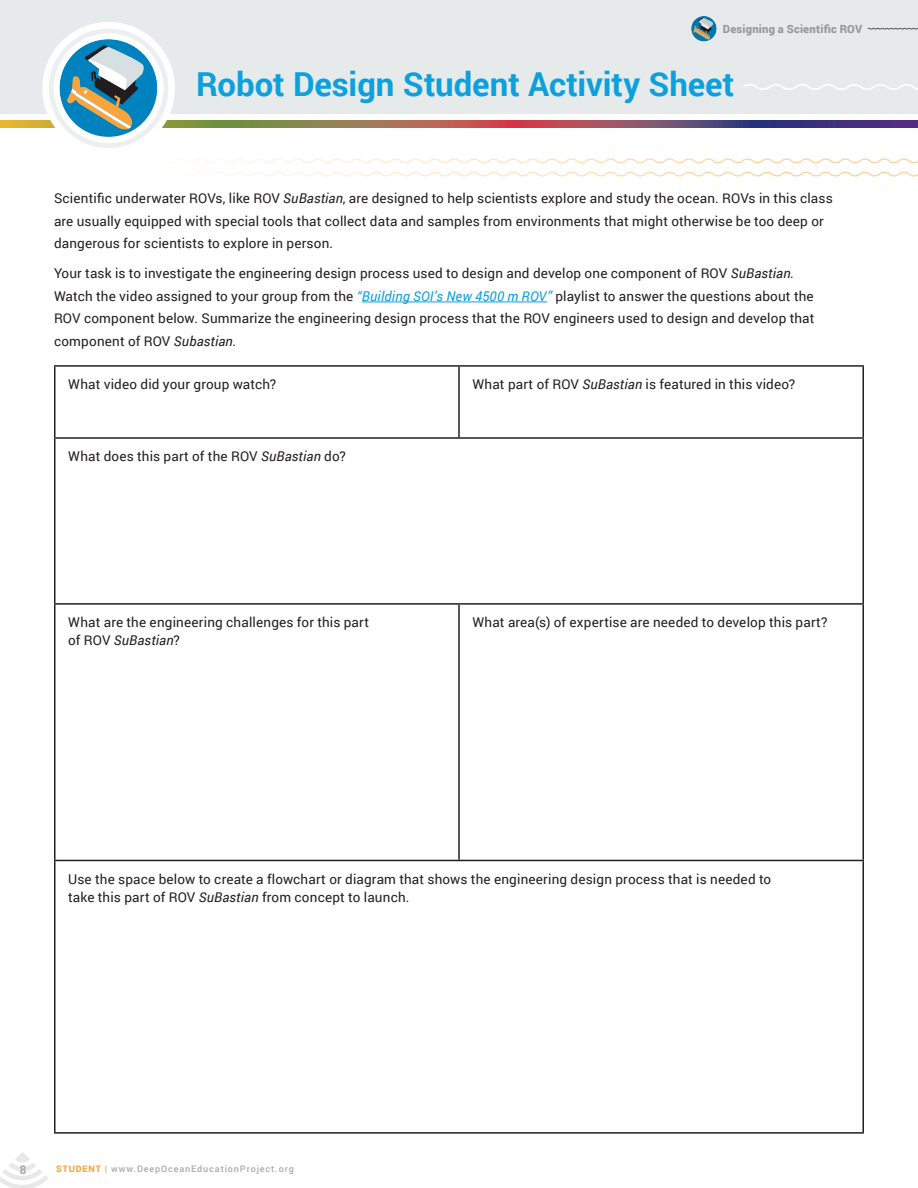
<style>
.page{position:relative;width:918px;height:1188px;background:#fff}
.page>*{position:absolute;margin:0;border:0;box-sizing:border-box;transform-origin:0 0}
.t1{font:700 33px "Roboto";letter-spacing:-.005em;color:#0ca0dc}
.t2{font:13.5px/22.5px "Roboto";letter-spacing:.01em;color:#231f20}
.t3{font:700 12px "Roboto Slab";color:#a8a9ad}
.Body_copy{font:900 11.25px "Roboto";letter-spacing:.02em;color:#97999c}
.t4{font:500 9px "Roboto";letter-spacing:.1em;color:#a8a9ad}
.s1{font-style:italic}
.s2{font-style:italic;color:#0ca0dc}
.s3{font-weight:900;color:#faa63b}
</style>
<div class="page">
<svg style="left:0;top:120px;width:918px;height:8px;background:#87605d"></svg>
<div style="left:0;top:0;width:918px;height:114px;background:#e6eaeb"></div>
<svg style="left:743px;top:84px;width:175px;height:6px"></svg>
<div style="left:42px;top:22px;width:133px;height:133px;background:#fff;border-radius:50%"></div>
<svg style="left:51px;top:31px;width:115px;height:115px"></svg>
<div style="left:49px;top:29px;width:119px;height:119px;border:5px solid #eceff0;border-radius:50%"></div>
<svg style="left:60px;top:39px;width:97px;height:98px"></svg>
<svg style="left:0;top:1152px;width:49px;height:36px"></svg>
<svg style="left:867px;top:28px;width:51px;height:2px"></svg>
<svg style="left:691px;top:16px;width:26px;height:25px"></svg>
<hr style="left:54px;top:365px;width:405px;height:2px;background:#231f20">
<hr style="left:54px;top:367px;width:2px;height:70px;background:#231f20">
<hr style="left:459px;top:365px;width:405px;height:2px;background:#231f20">
<hr style="left:458px;top:367px;width:2px;height:70px;background:#231f20">
<hr style="left:862px;top:367px;width:2px;height:70px;background:#231f20">
<hr style="left:54px;top:437px;width:405px;height:2px;background:#231f20">
<hr style="left:54px;top:439px;width:2px;height:164px;background:#231f20">
<hr style="left:459px;top:437px;width:405px;height:2px;background:#231f20">
<hr style="left:862px;top:439px;width:2px;height:164px;background:#231f20">
<hr style="left:54px;top:603px;width:405px;height:2px;background:#231f20">
<hr style="left:54px;top:605px;width:2px;height:255px;background:#231f20">
<hr style="left:459px;top:603px;width:405px;height:2px;background:#231f20">
<hr style="left:458px;top:605px;width:2px;height:255px;background:#231f20">
<hr style="left:862px;top:605px;width:2px;height:255px;background:#231f20">
<hr style="left:54px;top:860px;width:405px;height:1px;background:#231f20">
<hr style="left:54px;top:861px;width:2px;height:271px;background:#231f20">
<hr style="left:459px;top:860px;width:405px;height:1px;background:#231f20">
<hr style="left:862px;top:861px;width:2px;height:271px;background:#231f20">
<hr style="left:54px;top:1132px;width:405px;height:2px;background:#231f20">
<hr style="left:459px;top:1132px;width:405px;height:2px;background:#231f20">
<svg style="left:188px;top:158px;width:730px;height:19px"></svg>
<hr style="left:362px;top:302px;width:185px;height:1px;background:#0ca0dc">
<p class="Body_copy" style="left:723px;top:21px;width:141px">Designing a Scientific ROV</p>
<p class="t1" style="left:196px;top:61px;width:540px">Robot Design Student Activity Sheet</p>
<p class="t2" style="left:54px;top:187px;width:780px">Scientific underwater ROVs, like ROV <span class="s1">SuBastian</span>, are designed to help scientists explore and study the ocean. ROVs in this class are usually equipped with special tools that collect data and samples from environments that might otherwise be too deep or dangerous for scientists to explore in person.</p>
<p class="t2" style="left:54px;top:262px;width:762px">Your task is to investigate the engineering design process used to design and develop one component of ROV <span class="s1">SuBastian</span>.<br>Watch the video assigned to your group from the <span class="s2">“Building SOI’s New 4500 m ROV”</span> playlist to answer the questions about the ROV component below. Summarize the engineering design process that the ROV engineers used to design and develop that component of ROV <span class="s1">Subastian</span>.</p>
<p class="t2" style="left:68px;top:373px;width:210px">What video did your group watch?</p>
<p class="t2" style="left:472px;top:373px;width:324px">What part of ROV <span class="s1">SuBastian</span> is featured in this video?</p>
<p class="t2" style="left:68px;top:445px;width:279px">What does this part of the ROV <span class="s1">SuBastian</span> do?</p>
<p class="t2" style="left:68px;top:613px;width:302px;line-height:18px">What are the engineering challenges for this part of ROV <span class="s1">SuBastian</span>?</p>
<p class="t2" style="left:472px;top:610px;width:357px">What area(s) of expertise are needed to develop this part?</p>
<p class="t2" style="left:68px;top:869px;width:704px;line-height:18px">Use the space below to create a flowchart or diagram that shows the engineering design process that is needed to take this part of ROV <span class="s1">SuBastian</span> from concept to launch.</p>
<p class="t3" style="left:20px;top:1161px;width:8px">8</p>
<p class="t4" style="left:56px;top:1162px;width:239px"><span class="s3">STUDENT</span> | www.DeepOceanEducationProject.org</p>
</div>
